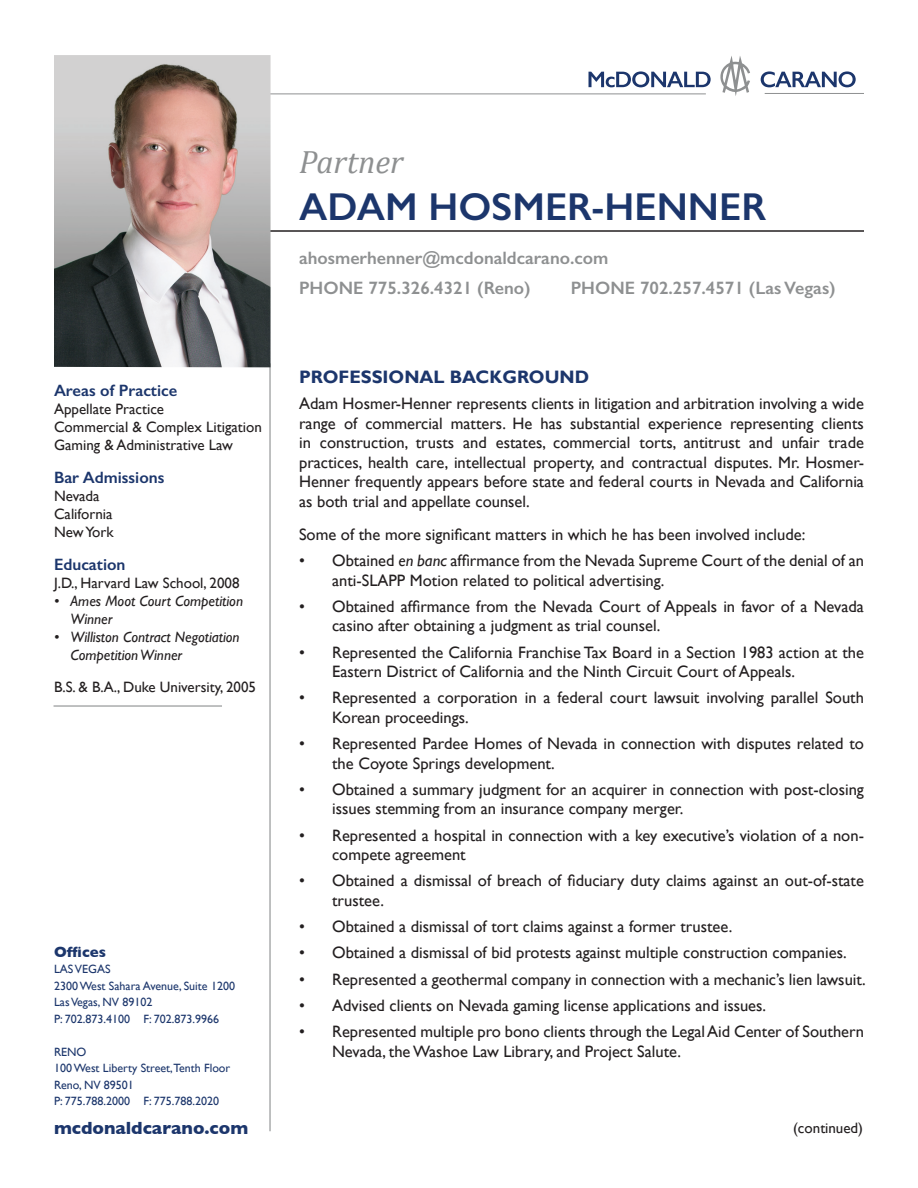
<style>
.page{position:relative;width:918px;height:1188px;background:#fff}
.page>*{position:absolute;margin:0;border:0;box-sizing:border-box;transform-origin:0 0}
.Email_and_Phone{font:600 39px "Gill Sans";color:#1c366c}
.Title-Large_Bio{font:italic 32.4px "Cambria";color:#8e9091}
.Email_and_Phone-2{font:600 18px "Gill Sans";color:#8e9091}
.Header_1{font:700 18px "Gill Sans";color:#1c366c}
.t1{font:700 18px "Gill Sans";color:#1c366c}
.Body_text_BIOS{font:16.5px/19.5px "Gill Sans";color:#231f20}
.Sidebar_Header{font:600 16.5px "Gill Sans";color:#1c366c}
.Sidebar_Text{font:600 16.5px "Gill Sans";color:#1c366c}
.Sidebar_Text-2{font:15px "Gill Sans";color:#231f20}
.t2{font:italic 15px/18px "Gill Sans";color:#231f20}
.Body_Text{font:15px "Gill Sans";color:#231f20}
.t3{font:700 15px "Gill Sans";color:#1c366c}
.t4{font:12px "Gill Sans";color:#1c366c}
.s1{font-style:italic}
</style>
<div class="page">
<hr style="left:63px;top:230px;width:801px;height:2px;background:#231f20">
<hr style="left:269px;top:363px;width:2px;height:768px;background:#8e9091">
<hr style="left:54px;top:705px;width:168px;height:2px;background:#8e9091">
<svg style="left:589px;top:71px;width:122px;height:16px"></svg>
<svg style="left:761px;top:71px;width:95px;height:16px"></svg>
<hr style="left:198px;top:94px;width:508px;height:1px;background:#8e9091">
<hr style="left:765px;top:93px;width:99px;height:1px;background:#8e9091">
<svg style="left:720px;top:56px;width:30px;height:40px"></svg>
<img style="left:54px;top:55px;width:217px;height:312px">
<p class="Sidebar_Header" style="left:54px;top:380px;width:125px">Areas of Practice</p>
<p class="Sidebar_Text-2" style="left:54px;top:400px;width:112px">Appellate Practice</p>
<p class="Sidebar_Text-2" style="left:54px;top:418px;width:209px">Commercial &amp; Complex Litigation</p>
<p class="Sidebar_Text-2" style="left:54px;top:436px;width:180px">Gaming &amp; Administrative Law</p>
<p class="Sidebar_Text" style="left:54px;top:468px;width:112px">Bar Admissions</p>
<p class="Sidebar_Text-2" style="left:54px;top:487px;width:47px">Nevada</p>
<p class="Sidebar_Text-2" style="left:54px;top:505px;width:60px">California</p>
<p class="Sidebar_Text-2" style="left:54px;top:523px;width:61px">New York</p>
<p class="Sidebar_Header" style="left:54px;top:555px;width:73px">Education</p>
<p class="Sidebar_Text-2" style="left:54px;top:574px;width:187px">J.D., Harvard Law School, 2008</p>
<p class="t2" style="left:70px;top:592px;width:174px;text-indent:-16px">• Ames Moot Court Competition<br>Winner</p>
<p class="t2" style="left:70px;top:628px;width:171px;text-indent:-16px">• Williston Contract Negotiation<br>Competition Winner</p>
<p class="Sidebar_Text-2" style="left:54px;top:678px;width:204px">B.S. &amp; B.A., Duke University, 2005</p>
<p class="t3" style="left:54px;top:940px;width:53px">Offices</p>
<p class="t4" style="left:54px;top:962px;width:58px">LAS VEGAS</p>
<p class="t4" style="left:54px;top:979px;width:183px">2300 West Sahara Avenue, Suite 1200</p>
<p class="t4" style="left:54px;top:995px;width:100px">Las Vegas, NV 89102</p>
<p class="t4" style="left:54px;top:1012px;width:167px">P: 702.873.4100 F: 702.873.9966</p>
<p class="t4" style="left:54px;top:1045px;width:34px">RENO</p>
<p class="t4" style="left:54px;top:1061px;width:178px">100 West Liberty Street,Tenth Floor</p>
<p class="t4" style="left:54px;top:1078px;width:81px">Reno, NV 89501</p>
<p class="t4" style="left:54px;top:1094px;width:167px">P: 775.788.2000 F: 775.788.2020</p>
<p class="t1" style="left:54px;top:1113px;width:196px">mcdonaldcarano.com</p>
<p class="Title-Large_Bio" style="left:299px;top:139px;width:106px">Partner</p>
<p class="Email_and_Phone" style="left:299px;top:183px;width:469px">ADAM HOSMER-HENNER</p>
<p class="Email_and_Phone-2" style="left:299px;top:247px;width:311px">ahosmerhenner@mcdonaldcarano.com</p>
<p class="Email_and_Phone-2" style="left:299px;top:277px;width:233px">PHONE 775.326.4321 (Reno)</p>
<p class="Email_and_Phone-2" style="left:571px;top:277px;width:266px">PHONE 702.257.4571 (Las Vegas)</p>
<p class="Header_1" style="left:299px;top:366px;width:292px">PROFESSIONAL BACKGROUND</p>
<p class="Body_text_BIOS" style="left:299px;top:394px;width:566px;text-align:justify">Adam Hosmer-Henner represents clients in litigation and arbitration involving a wide range of commercial matters. He has substantial experience representing clients in construction, trusts and estates, commercial torts, antitrust and unfair trade practices, health care, intellectual property, and contractual disputes. Mr. Hosmer-Henner frequently appears before state and federal courts in Nevada and California as both trial and appellate counsel.</p>
<p class="Body_text_BIOS" style="left:299px;top:524px;width:508px">Some of the more significant matters in which he has been involved include:</p>
<p class="Body_text_BIOS" style="left:332px;top:551px;width:533px;text-indent:-33px">• Obtained <span class="s1">en banc</span> affirmance from the Nevada Supreme Court of the denial of an anti-SLAPP Motion related to political advertising.</p>
<p class="Body_text_BIOS" style="left:332px;top:596px;width:533px;text-indent:-33px">• Obtained affirmance from the Nevada Court of Appeals in favor of a Nevada casino after obtaining a judgment as trial counsel.</p>
<p class="Body_text_BIOS" style="left:332px;top:642px;width:533px;text-indent:-33px">• Represented the California Franchise Tax Board in a Section 1983 action at the<br>Eastern District of California and the Ninth Circuit Court of Appeals.</p>
<p class="Body_text_BIOS" style="left:332px;top:688px;width:533px;text-indent:-33px">• Represented a corporation in a federal court lawsuit involving parallel South<br>Korean proceedings.</p>
<p class="Body_text_BIOS" style="left:332px;top:734px;width:533px;text-indent:-33px">• Represented Pardee Homes of Nevada in connection with disputes related to the Coyote Springs development.</p>
<p class="Body_text_BIOS" style="left:332px;top:779px;width:533px;text-indent:-33px">• Obtained a summary judgment for an acquirer in connection with post-closing issues stemming from an insurance company merger.</p>
<p class="Body_text_BIOS" style="left:332px;top:825px;width:533px;text-indent:-33px">• Represented a hospital in connection with a key executive’s violation of a non&shy;compete agreement</p>
<p class="Body_text_BIOS" style="left:332px;top:871px;width:533px;text-indent:-33px">• Obtained a dismissal of breach of fiduciary duty claims against an out-of-state trustee.</p>
<p class="Body_text_BIOS" style="left:299px;top:917px;width:435px">• Obtained a dismissal of tort claims against a former trustee.</p>
<p class="Body_text_BIOS" style="left:299px;top:943px;width:549px">• Obtained a dismissal of bid protests against multiple construction companies.</p>
<p class="Body_text_BIOS" style="left:299px;top:969px;width:568px">• Represented a geothermal company in connection with a mechanic’s lien lawsuit.</p>
<p class="Body_text_BIOS" style="left:299px;top:995px;width:469px">• Advised clients on Nevada gaming license applications and issues.</p>
<p class="Body_text_BIOS" style="left:332px;top:1022px;width:533px;text-indent:-33px">• Represented multiple pro bono clients through the Legal Aid Center of Southern<br>Nevada, the Washoe Law Library, and Project Salute.</p>
<p class="Body_Text" style="left:793px;top:1119px;width:72px">(continued)</p>
</div>
